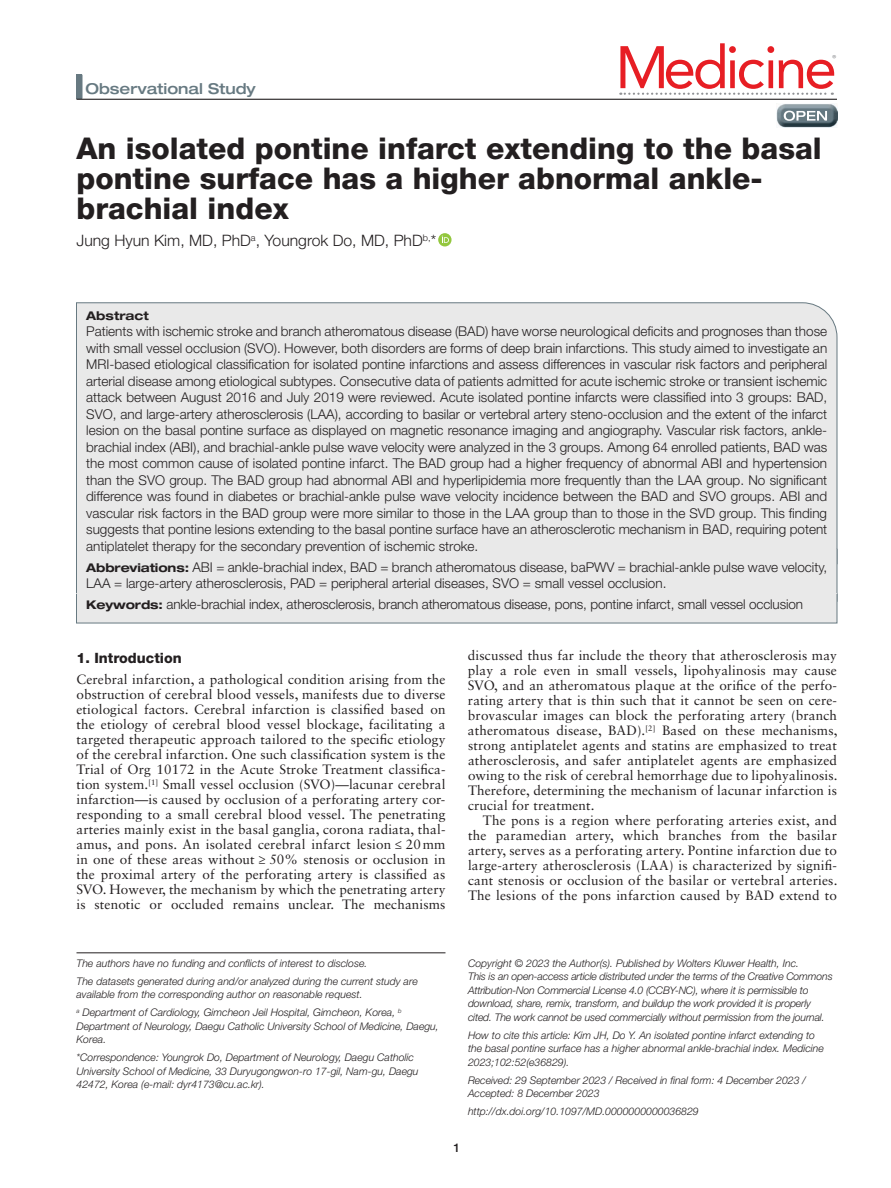
<style>
.page{position:relative;width:891px;height:1188px;background:#fff}
.page>*{position:absolute;margin:0;border:0;box-sizing:border-box;transform-origin:0 0}
.t1{font:59.4px "Avenir";letter-spacing:-.06em;color:#e71e24}
.t2{font:800 30px/30px "Helvetica Neue LT Std";color:#231f20}
.t3{font:300 15.75px "Helvetica Neue LT Std";color:#231f20}
.t4{font:500 expanded 15px "Helvetica Neue LT Std";color:#667981}
.t5{font:800 14.25px "Helvetica Neue LT Std";color:#231f20}
.t6{font:300 13.5px/16.5px "Helvetica Neue LT Std";color:#231f20;text-align:justify}
.t7{font:13.5px/15px "Sabon LT Std";letter-spacing:.01em;color:#231f20;text-align:justify}
.t8{font:700 expanded 12px "Helvetica Neue LT Std";color:#231f20}
.t9{font:500 12px "Helvetica Neue LT Std";color:#231f20}
.t10{font:italic 300 10.5px/13.5px "Helvetica Neue LT Std";color:#231f20}
.t11{font:500 10.35px "Akzidenz Grotesk BE";color:#909295}
.s1{font-weight:700;font-stretch:expanded;font-size:12px}
</style>
<div class="page">
<div style="left:76px;top:74px;width:6px;height:25px;background:#677981"></div>
<hr style="left:76px;top:99px;width:761px;height:1px;background:#231f20">
<img style="left:776px;top:104px;width:61px;height:24px">
<svg style="left:784px;top:111px;width:43px;height:10px"></svg>
<svg style="left:620px;top:93px;width:213px;height:2px"></svg>
<div style="left:76px;top:302px;width:762px;height:263px;background:#e9e9e9"></div>
<div style="left:76px;top:549px;width:761px;height:54px;background:#e9e9e9"></div>
<div style="left:76px;top:594px;width:761px;height:29px;background:#e9e9e9"></div>
<div style="left:438px;top:233px;width:13px;height:13px;background:#93c73e;border-radius:50%"></div>
<svg style="left:442px;top:236px;width:7px;height:7px"></svg>
<hr style="left:76px;top:952px;width:370px;height:1px;background:#231f20">
<p class="t4" style="left:86px;top:80px;width:172px">Observational Study</p>
<h1 class="t1" style="left:615px;top:33px;width:223px">Medicine</h1>
<p class="t11" style="left:832px;top:52px;width:6px">®</p>
<h2 class="t2" style="left:76px;top:134px;width:747px">An isolated pontine infarct extending to the basal pontine surface has a higher abnormal ankle&shy;brachial index</h2>
<p class="t3" style="left:76px;top:231px;width:361px">Jung Hyun Kim, MD, PhD<sup>a</sup>, Youngrok Do, MD, PhD<sup>b,</sup>*</p>
<p class="t8" style="left:86px;top:308px;width:64px">Abstract</p>
<p class="t6" style="left:86px;top:323px;width:743px">Patients with ischemic stroke and branch atheromatous disease (BAD) have worse neurological deficits and prognoses than those with small vessel occlusion (SVO). However, both disorders are forms of deep brain infarctions. This study aimed to investigate an MRI-based etiological classification for isolated pontine infarctions and assess differences in vascular risk factors and peripheral arterial disease among etiological subtypes. Consecutive data of patients admitted for acute ischemic stroke or transient ischemic attack between August 2016 and July 2019 were reviewed. Acute isolated pontine infarcts were classified into 3 groups: BAD, SVO, and large-artery atherosclerosis (LAA), according to basilar or vertebral artery steno-occlusion and the extent of the infarct lesion on the basal pontine surface as displayed on magnetic resonance imaging and angiography. Vascular risk factors, ankle&shy;brachial index (ABI), and brachial-ankle pulse wave velocity were analyzed in the 3 groups. Among 64 enrolled patients, BAD was the most common cause of isolated pontine infarct. The BAD group had a higher frequency of abnormal ABI and hypertension than the SVO group. The BAD group had abnormal ABI and hyperlipidemia more frequently than the LAA group. No significant difference was found in diabetes or brachial-ankle pulse wave velocity incidence between the BAD and SVO groups. ABI and vascular risk factors in the BAD group were more similar to those in the LAA group than to those in the SVD group. This finding suggests that pontine lesions extending to the basal pontine surface have an atherosclerotic mechanism in BAD, requiring potent antiplatelet therapy for the secondary prevention of ischemic stroke.</p>
<p class="t6" style="left:86px;top:559px;width:742px"><span class="s1">Abbreviations:</span> ABI = ankle-brachial index, BAD = branch atheromatous disease, baPWV = brachial-ankle pulse wave velocity,<br>LAA = large-artery atherosclerosis, PAD = peripheral arterial diseases, SVO = small vessel occlusion.</p>
<p class="t6" style="left:86px;top:596px;width:718px"><span class="s1">Keywords:</span> ankle-brachial index, atherosclerosis, branch atheromatous disease, pons, pontine infarct, small vessel occlusion</p>
<p class="t5" style="left:76px;top:650px;width:107px">1. Introduction</p>
<p class="t7" style="left:76px;top:672px;width:371px">Cerebral infarction, a pathological condition arising from the obstruction of cerebral blood vessels, manifests due to diverse etiological factors. Cerebral infarction is classified based on the etiology of cerebral blood vessel blockage, facilitating a targeted therapeutic approach tailored to the specific etiology of the cerebral infarction. One such classification system is the Trial of Org 10172 in the Acute Stroke Treatment classifica&shy;tion system.<sup>[1]</sup> Small vessel occlusion (SVO)—lacunar cerebral infarction—is caused by occlusion of a perforating artery cor&shy;responding to a small cerebral blood vessel. The penetrating arteries mainly exist in the basal ganglia, corona radiata, thal&shy;amus, and pons. An isolated cerebral infarct lesion ≤ 20 mm in one of these areas without ≥ 50% stenosis or occlusion in the proximal artery of the perforating artery is classified as SVO. However, the mechanism by which the penetrating artery is stenotic or occluded remains unclear. The mechanisms</p>
<p class="t7" style="left:468px;top:648px;width:371px">discussed thus far include the theory that atherosclerosis may play a role even in small vessels, lipohyalinosis may cause SVO, and an atheromatous plaque at the orifice of the perfo&shy;rating artery that is thin such that it cannot be seen on cere&shy;brovascular images can block the perforating artery (branch atheromatous disease, BAD).<sup>[2]</sup> Based on these mechanisms, strong antiplatelet agents and statins are emphasized to treat atherosclerosis, and safer antiplatelet agents are emphasized owing to the risk of cerebral hemorrhage due to lipohyalinosis.<br>Therefore, determining the mechanism of lacunar infarction is crucial for treatment.</p>
<p class="t7" style="left:468px;top:813px;width:371px;text-indent:15px">The pons is a region where perforating arteries exist, and the paramedian artery, which branches from the basilar artery, serves as a perforating artery. Pontine infarction due to large-artery atherosclerosis (LAA) is characterized by signifi&shy;cant stenosis or occlusion of the basilar or vertebral arteries.<br>The lesions of the pons infarction caused by BAD extend to</p>
<p class="t10" style="left:76px;top:954px;width:343px;line-height:18px">The authors have no funding and conflicts of interest to disclose.<br>The datasets generated during and/or analyzed during the current study are</p>
<p class="t10" style="left:76px;top:985px;width:327px;line-height:18px">available from the corresponding author on reasonable request.<br><sup>a</sup> Department of Cardiology, Gimcheon Jeil Hospital, Gimcheon, Korea, <sup>b</sup></p>
<p class="t10" style="left:76px;top:1019px;width:364px">Department of Neurology, Daegu Catholic University School of Medicine, Daegu,<br>Korea.</p>
<p class="t10" style="left:76px;top:1051px;width:344px">*Correspondence: Youngrok Do, Department of Neurology, Daegu Catholic<br>University School of Medicine, 33 Duryugongwon-ro 17-gil, Nam-gu, Daegu<br>42472, Korea (e-mail: dyr4173@cu.ac.kr).</p>
<p class="t10" style="left:468px;top:956px;width:366px">Copyright © 2023 the Author(s). Published by Wolters Kluwer Health, Inc.<br>This is an open-access article distributed under the terms of the Creative Commons Attribution-Non Commercial License 4.0 (CCBY-NC), where it is permissible to download, share, remix, transform, and buildup the work provided it is properly cited. The work cannot be used commercially without permission from the journal.</p>
<p class="t10" style="left:468px;top:1028px;width:357px">How to cite this article: Kim JH, Do Y. An isolated pontine infarct extending to the basal pontine surface has a higher abnormal ankle-brachial index. Medicine<br>2023;102:52(e36829).</p>
<p class="t10" style="left:468px;top:1073px;width:340px">Received: 29 September 2023 / Received in final form: 4 December 2023 /<br>Accepted: 8 December 2023</p>
<p class="t10" style="left:468px;top:1105px;width:232px">http://dx.doi.org/10.1097/MD.0000000000036829</p>
<p class="t9" style="left:453px;top:1140px;width:8px">1</p>
</div>
